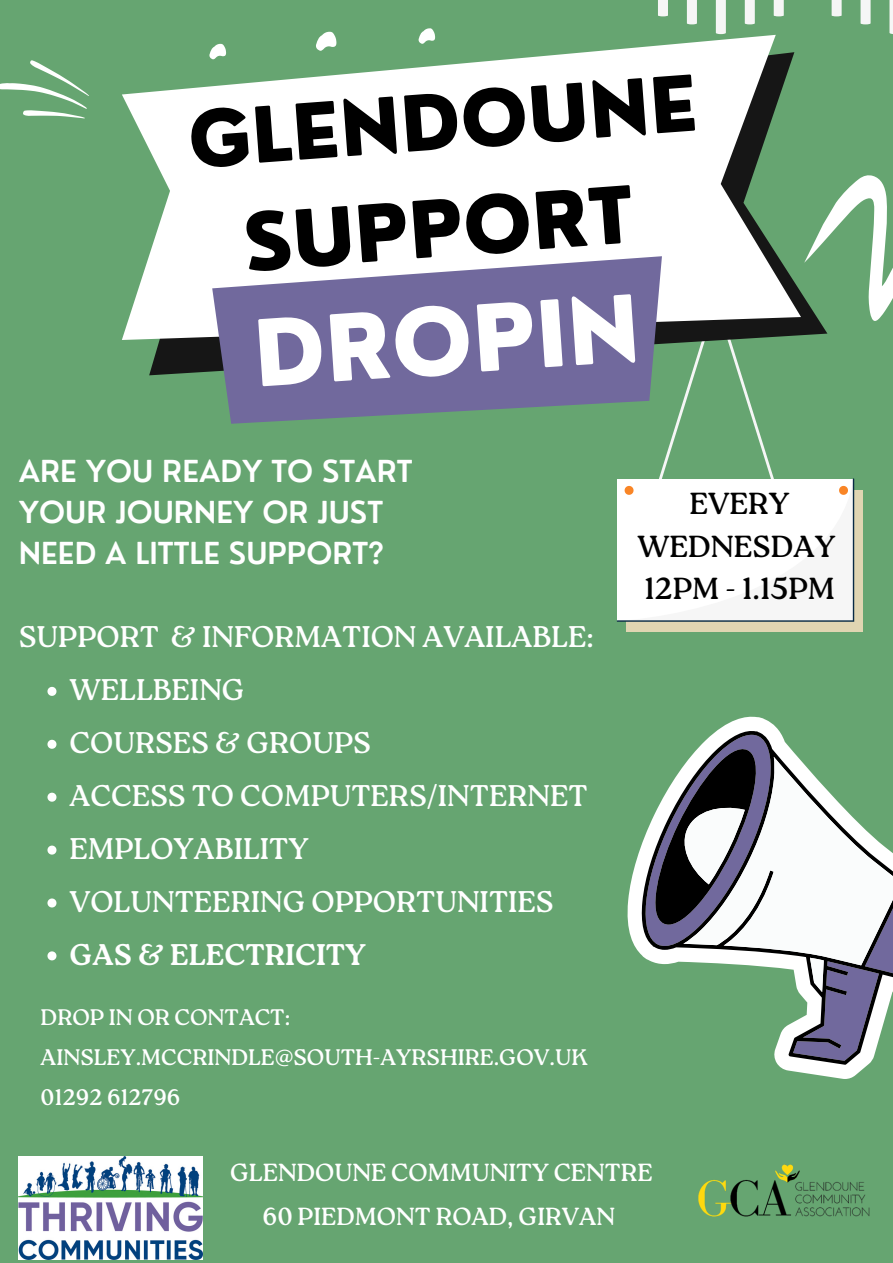
<style>
.page{position:relative;width:893px;height:1263px;background:#66a571}
.page>*{position:absolute;margin:0;border:0;box-sizing:border-box;transform-origin:0 0}
.t1{font:800 89.62px "Nourd";color:#fff}
.t2{font:800 76.5px "Nourd";color:#000}
.t3{font:800 75px "Nourd";color:#000}
.t4{font:30.38px/42.2px "Roca One";color:#000;text-align:center}
.t5{font:29.85px "Roca One";color:#fff}
.t6{font:700 29.85px "Roca One";color:#fff}
.t7{font:600 29.55px "Nourd";color:#fff}
.t8{font:24.75px "Roca One";color:#fff}
.t9{font:22.5px "Roca One";color:#fff}
</style>
<div class="page">
<svg style="left:149px;top:340px;width:63px;height:35px;background:#202821"></svg>
<svg style="left:122px;top:35px;width:673px;height:305px;background:#e3ece4"></svg>
<svg style="left:212px;top:256px;width:405px;height:168px;background:#7f7da3"></svg>
<div style="left:626px;top:490px;width:236px;height:142px;background:#e0d5b2"></div>
<svg style="left:627px;top:716px;width:241px;height:363px"></svg>
<svg style="left:640px;top:729px;width:253px;height:336px"></svg>
<svg style="left:679px;top:757px;width:214px;height:235px;fill:#fafcfc"></svg>
<svg style="left:0;top:60px;width:89px;height:59px"></svg>
<svg style="left:658px;top:0;width:235px;height:34px"></svg>
<svg style="left:617px;top:174px;width:276px;height:448px"></svg>
<svg style="left:166px;top:28px;width:357px;height:32px"></svg>
<img style="left:698px;top:1164px;width:172px;height:53px">
<img style="left:19px;top:1156px;width:184px;height:103px">
<svg style="left:47px;top:687px;width:9px;height:9px"></svg>
<svg style="left:47px;top:740px;width:9px;height:9px"></svg>
<svg style="left:47px;top:793px;width:9px;height:9px"></svg>
<svg style="left:47px;top:845px;width:9px;height:9px"></svg>
<svg style="left:47px;top:898px;width:9px;height:9px"></svg>
<svg style="left:47px;top:951px;width:9px;height:9px"></svg>
<p class="t3" style="left:185px;top:92px;width:512px;rotate:-4deg">GLENDOUNE</p>
<p class="t2" style="left:240px;top:194px;width:392px;rotate:-4deg">SUPPORT</p>
<p class="t1" style="left:250px;top:298px;width:388px;rotate:-4deg">DROPIN</p>
<p class="t7" style="left:19px;top:452px;width:395px">ARE YOU READY TO START</p>
<p class="t7" style="left:19px;top:494px;width:366px">YOUR JOURNEY OR JUST</p>
<p class="t7" style="left:19px;top:535px;width:367px">NEED A LITTLE SUPPORT?</p>
<p class="t5" style="left:19px;top:620px;width:576px">SUPPORT &amp; INFORMATION AVAILABLE:</p>
<p class="t5" style="left:69px;top:673px;width:177px">WELLBEING</p>
<p class="t5" style="left:69px;top:725px;width:303px">COURSES &amp; GROUPS</p>
<p class="t5" style="left:69px;top:778px;width:520px">ACCESS TO COMPUTERS/INTERNET</p>
<p class="t5" style="left:69px;top:831px;width:241px">EMPLOYABILITY</p>
<p class="t5" style="left:69px;top:884px;width:486px">VOLUNTEERING OPPORTUNITIES</p>
<p class="t6" style="left:69px;top:937px;width:298px">GAS &amp; ELECTRICITY</p>
<p class="t9" style="left:41px;top:1004px;width:251px">DROP IN OR CONTACT:</p>
<p class="t9" style="left:41px;top:1044px;width:548px">AINSLEY.MCCRINDLE@SOUTH-AYRSHIRE.GOV.UK</p>
<p class="t9" style="left:41px;top:1084px;width:141px">01292 612796</p>
<p class="t4" style="left:637px;top:483px;width:199px">EVERY<br>WEDNESDAY</p>
<p class="t4" style="left:644px;top:567px;width:192px">12PM - 1.15PM</p>
<p class="t8" style="left:230px;top:1158px;width:424px">GLENDOUNE COMMUNITY CENTRE</p>
<p class="t8" style="left:263px;top:1202px;width:354px">60 PIEDMONT ROAD, GIRVAN</p>
</div>
